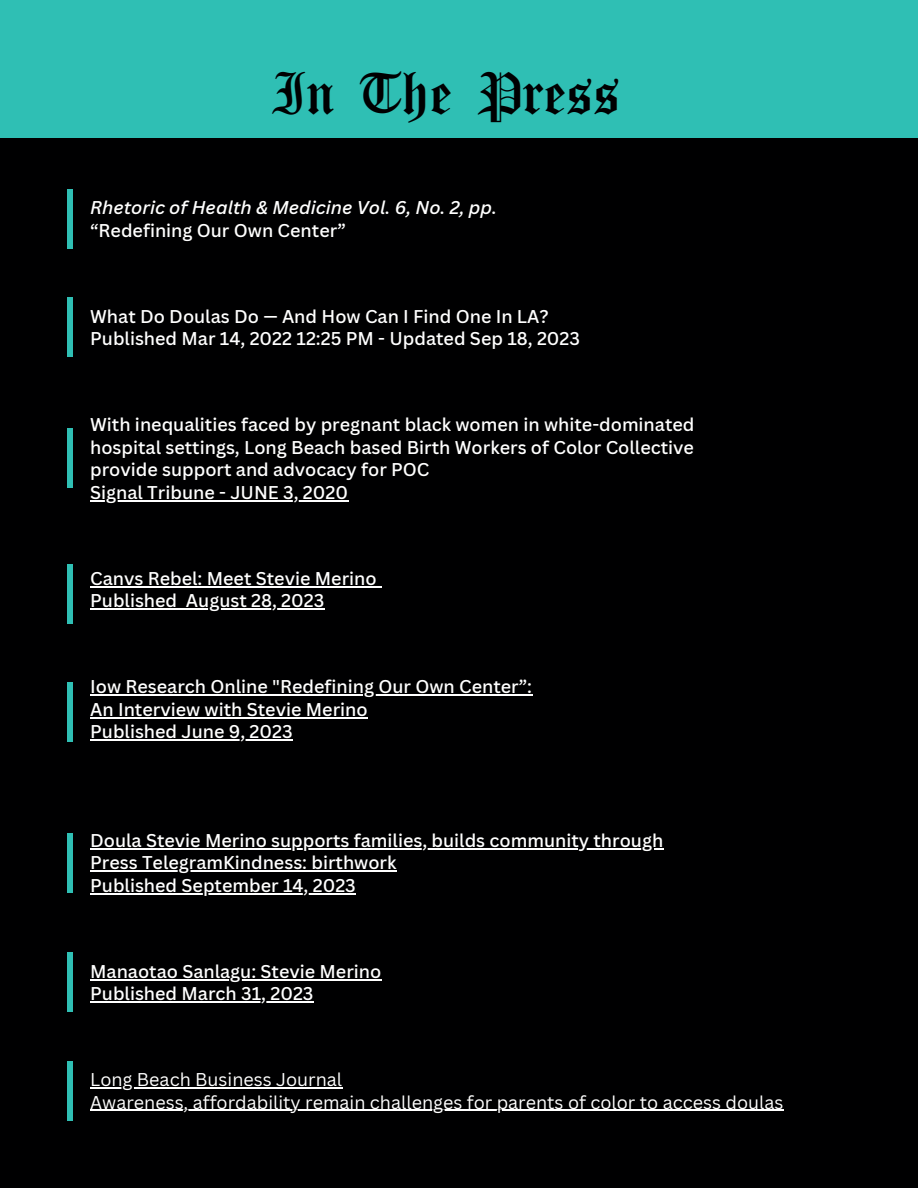
<style>
.page{position:relative;width:918px;height:1188px;background:#000001}
.page>*{position:absolute;margin:0;border:0;box-sizing:border-box;transform-origin:0 0}
.t1{font:43.5px "Old English Five";color:#000001}
.t2{font:500 18px "Canva Sans";color:#fff}
.t3{font:18px "Canva Sans";color:#fff}
.t4{font:italic 500 18px "Canva Sans";color:#fff}
</style>
<div class="page">
<div style="left:0;top:0;width:918px;height:138px;background:#2fbfb4"></div>
<hr style="left:90px;top:500px;width:125px;height:1px;background:#fff">
<hr style="left:215px;top:500px;width:133px;height:1px;background:#fff">
<hr style="left:90px;top:694px;width:443px;height:2px;background:#fff">
<hr style="left:90px;top:717px;width:278px;height:1px;background:#fff">
<hr style="left:90px;top:739px;width:203px;height:2px;background:#fff">
<hr style="left:90px;top:848px;width:574px;height:1px;background:#fff">
<hr style="left:90px;top:870px;width:307px;height:2px;background:#fff">
<hr style="left:90px;top:893px;width:266px;height:1px;background:#fff">
<hr style="left:90px;top:979px;width:292px;height:1px;background:#fff">
<hr style="left:90px;top:1001px;width:224px;height:2px;background:#fff">
<hr style="left:90px;top:586px;width:287px;height:1px;background:#fff">
<hr style="left:90px;top:608px;width:87px;height:2px;background:#fff">
<svg style="left:177px;top:608px;width:9px;height:2px"></svg>
<hr style="left:186px;top:608px;width:138px;height:2px;background:#fff">
<hr style="left:90px;top:1087px;width:252px;height:2px;background:#fff">
<hr style="left:90px;top:1110px;width:694px;height:1px;background:#fff">
<div style="left:68px;top:1061px;width:5px;height:60px;background:#2fbfb4"></div>
<div style="left:68px;top:953px;width:5px;height:59px;background:#2fbfb4"></div>
<div style="left:68px;top:833px;width:5px;height:59px;background:#2fbfb4"></div>
<div style="left:68px;top:682px;width:5px;height:59px;background:#2fbfb4"></div>
<div style="left:68px;top:564px;width:5px;height:60px;background:#2fbfb4"></div>
<div style="left:68px;top:429px;width:5px;height:59px;background:#2fbfb4"></div>
<div style="left:68px;top:298px;width:5px;height:59px;background:#2fbfb4"></div>
<div style="left:68px;top:189px;width:5px;height:60px;background:#2fbfb4"></div>
<p class="t1" style="left:269px;top:74px;width:352px">In The Press</p>
<p class="t4" style="left:90px;top:195px;width:408px">Rhetoric of Health &amp; Medicine Vol. 6, No. 2, pp.</p>
<p class="t2" style="left:90px;top:218px;width:257px">“Redefining Our Own Center”</p>
<p class="t2" style="left:90px;top:304px;width:460px">What Do Doulas Do — And How Can I Find One In LA?</p>
<p class="t2" style="left:90px;top:326px;width:491px">Published Mar 14, 2022 12:25 PM - Updated Sep 18, 2023</p>
<p class="t2" style="left:90px;top:412px;width:606px">With inequalities faced by pregnant black women in white-dominated</p>
<p class="t2" style="left:90px;top:435px;width:605px">hospital settings, Long Beach based Birth Workers of Color Collective</p>
<p class="t2" style="left:90px;top:457px;width:341px">provide support and advocacy for POC</p>
<p class="t2" style="left:90px;top:480px;width:259px">Signal Tribune - JUNE 3, 2020</p>
<p class="t2" style="left:90px;top:566px;width:288px">Canvs Rebel: Meet Stevie Merino</p>
<p class="t2" style="left:90px;top:588px;width:236px">Published August 28, 2023</p>
<p class="t2" style="left:90px;top:674px;width:443px">Iow Research Online "Redefining Our Own Center”:</p>
<p class="t2" style="left:90px;top:697px;width:279px">An Interview with Stevie Merino</p>
<p class="t2" style="left:90px;top:719px;width:204px">Published June 9, 2023</p>
<p class="t2" style="left:90px;top:828px;width:575px">Doula Stevie Merino supports families, builds community through</p>
<p class="t2" style="left:90px;top:850px;width:308px">Press TelegramKindness: birthwork</p>
<p class="t2" style="left:90px;top:873px;width:267px">Published September 14, 2023</p>
<p class="t2" style="left:90px;top:959px;width:293px">Manaotao Sanlagu: Stevie Merino</p>
<p class="t2" style="left:90px;top:981px;width:225px">Published March 31, 2023</p>
<p class="t3" style="left:90px;top:1067px;width:254px">Long Beach Business Journal</p>
<p class="t3" style="left:90px;top:1090px;width:695px">Awareness, affordability remain challenges for parents of color to access doulas</p>
</div>
